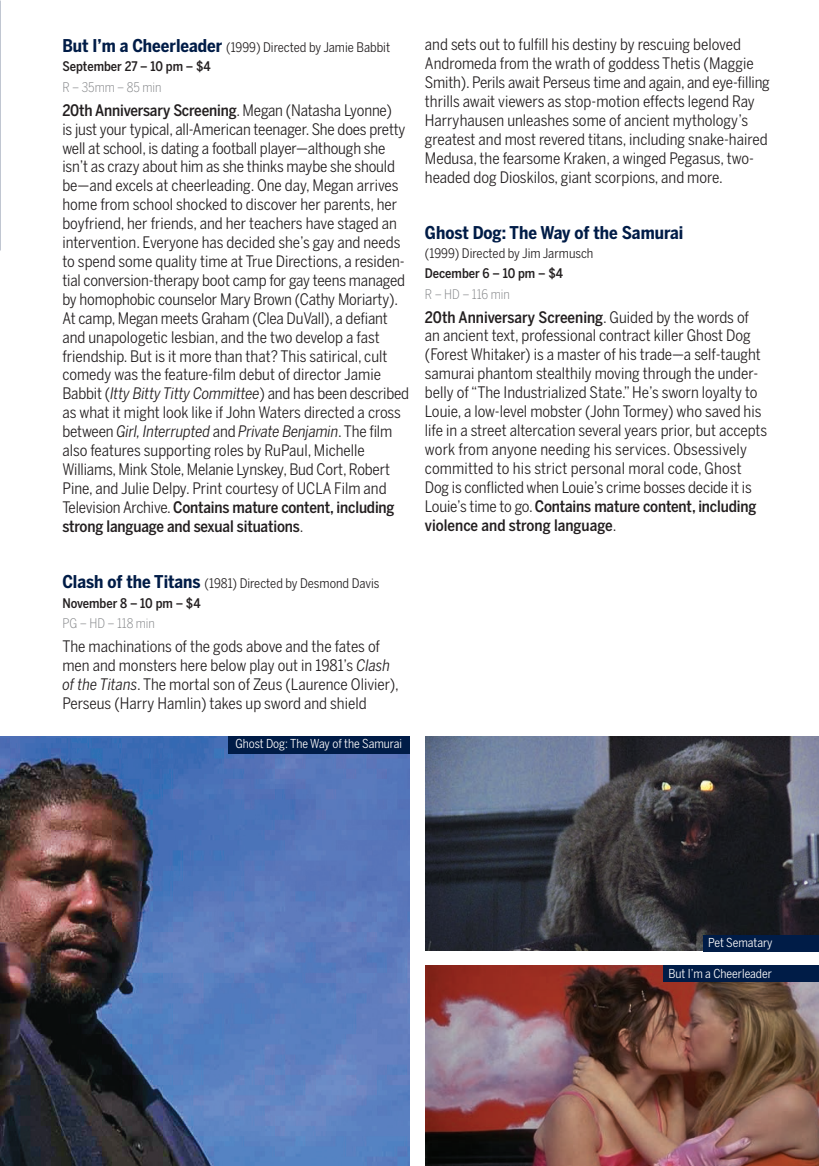
<style>
.page{position:relative;width:819px;height:1166px;background:#fff}
.page>*{position:absolute;margin:0;border:0;box-sizing:border-box;transform-origin:0 0}
.Film_title{font:700 17.5px "Benton Sans Cond";color:#001c47}
.film_Paragraph{font:15.75px/18.9px "Benton Sans Cond";color:#231f20}
.Film_title-2{font:13.12px "Benton Sans Cond";color:#231f20}
.film_date{font:500 13.12px "Benton Sans Cond";color:#231f20}
.film_date-2{font:300 13.12px "Benton Sans Cond";color:#808285}
.t1{font:12.25px "Benton Sans Cond";color:#fff}
.s1{font-weight:700;font-size:17.5px;color:#001c47}
.s2{font-weight:500}
.s3{font-style:italic}
</style>
<div class="page">
<img style="left:425px;top:965px;width:394px;height:201px">
<img style="left:0;top:736px;width:410px;height:430px">
<img style="left:425px;top:736px;width:394px;height:214px">
<div style="left:703px;top:934px;width:116px;height:17px;background:#001c47"></div>
<div style="left:664px;top:965px;width:155px;height:16px;background:#001c47"></div>
<div style="left:228px;top:736px;width:182px;height:17px;background:#001c47"></div>
<h3 class="Film_title-2" style="left:62px;top:39px;width:329px"><span class="s1">But I’m a Cheerleader</span> (1999) Directed by Jamie Babbit</h3>
<p class="film_date" style="left:62px;top:58px;width:150px">September 27 – 10 pm – $4</p>
<p class="film_date-2" style="left:62px;top:79px;width:101px">R – 35mm – 85 min</p>
<p class="film_Paragraph" style="left:62px;top:100px;width:348px"><span class="s2">20th Anniversary Screening</span>. Megan (Natasha Lyonne)<br>is just your typical, all-American teenager. She does pretty well at school, is dating a football player—although she isn’t as crazy about him as she thinks maybe she should be—and excels at cheerleading. One day, Megan arrives home from school shocked to discover her parents, her boyfriend, her friends, and her teachers have staged an intervention. Everyone has decided she’s gay and needs to spend some quality time at True Directions, a residen&shy;tial conversion-therapy boot camp for gay teens managed by homophobic counselor Mary Brown (Cathy Moriarty).<br>At camp, Megan meets Graham (Clea DuVall), a defiant and unapologetic lesbian, and the two develop a fast friendship. But is it more than that? This satirical, cult comedy was the feature-film debut of director Jamie Babbit (<span class="s3">Itty Bitty Titty Committee</span>) and has been described as what it might look like if John Waters directed a cross between <span class="s3">Girl, Interrupted</span> and <span class="s3">Private Benjamin</span>. The film also features supporting roles by RuPaul, Michelle Williams, Mink Stole, Melanie Lynskey, Bud Cort, Robert Pine, and Julie Delpy. Print courtesy of UCLA Film and Television Archive. <span class="s2">Contains mature content, including strong language and sexual situations</span>.</p>
<h3 class="Film_title-2" style="left:62px;top:575px;width:319px"><span class="s1">Clash of the Titans</span> (1981) Directed by Desmond Davis</h3>
<p class="film_date" style="left:62px;top:594px;width:140px">November 8 – 10 pm – $4</p>
<p class="film_date-2" style="left:62px;top:615px;width:94px">PG – HD – 118 min</p>
<p class="film_Paragraph" style="left:62px;top:637px;width:338px">The machinations of the gods above and the fates of men and monsters here below play out in 1981’s <span class="s3">Clash of the Titans</span>. The mortal son of Zeus (Laurence Olivier), Perseus (Harry Hamlin) takes up sword and shield</p>
<p class="t1" style="left:235px;top:736px;width:168px">Ghost Dog: The Way of the Samurai</p>
<p class="film_Paragraph" style="left:425px;top:35px;width:346px">and sets out to fulfill his destiny by rescuing beloved Andromeda from the wrath of goddess Thetis (Maggie Smith). Perils await Perseus time and again, and eye-filling thrills await viewers as stop-motion effects legend Ray Harryhausen unleashes some of ancient mythology’s greatest and most revered titans, including snake-haired Medusa, the fearsome Kraken, a winged Pegasus, two&shy;headed dog Dioskilos, giant scorpions, and more.</p>
<h3 class="Film_title" style="left:425px;top:221px;width:260px">Ghost Dog: The Way of the Samurai</h3>
<h3 class="Film_title-2" style="left:425px;top:246px;width:170px">(1999) Directed by Jim Jarmusch</h3>
<p class="film_date" style="left:425px;top:265px;width:140px">December 6 – 10 pm – $4</p>
<p class="film_date-2" style="left:425px;top:286px;width:86px">R – HD – 116 min</p>
<p class="film_Paragraph" style="left:425px;top:307px;width:344px"><span class="s2">20th Anniversary Screening</span>. Guided by the words of an ancient text, professional contract killer Ghost Dog (Forest Whitaker) is a master of his trade—a self-taught samurai phantom stealthily moving through the under&shy;belly of “The Industrialized State.” He’s sworn loyalty to Louie, a low-level mobster (John Tormey) who saved his life in a street altercation several years prior, but accepts work from anyone needing his services. Obsessively committed to his strict personal moral code, Ghost Dog is conflicted when Louie’s crime bosses decide it is Louie’s time to go. <span class="s2">Contains mature content, including violence and strong language</span>.</p>
<p class="t1" style="left:708px;top:935px;width:66px">Pet Sematary</p>
<p class="t1" style="left:668px;top:966px;width:105px">But I’m a Cheerleader</p>
</div>
